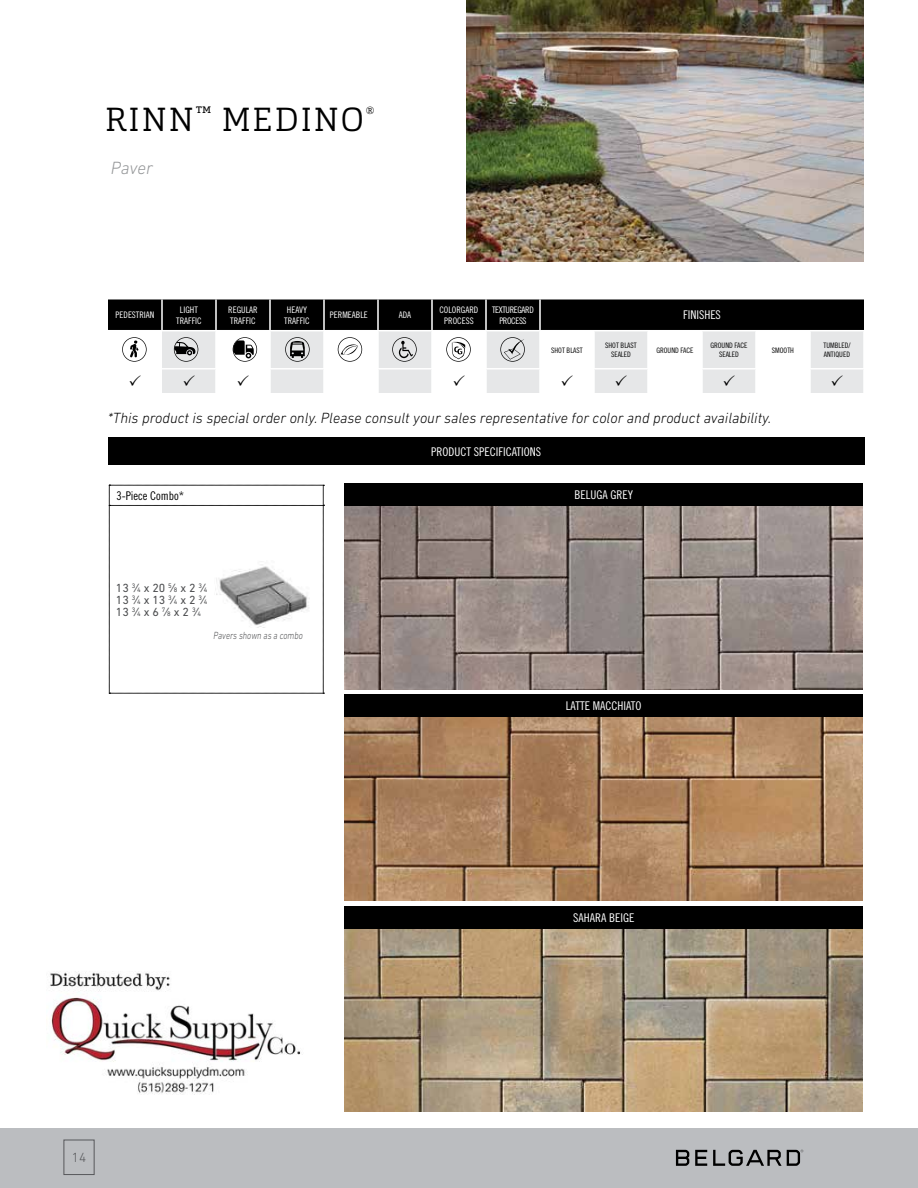
<style>
.page{position:relative;width:918px;height:1188px;background:#fff}
.page>*{position:absolute;margin:0;border:0;box-sizing:border-box;transform-origin:0 0}
.t1{font:300 33px "Cargan";letter-spacing:.06em;color:#000}
.t2{font:italic 300 18px "DIN Next LT Pro";letter-spacing:-.005em;color:#939597}
.t3{font:italic 300 15px "DIN Next LT Pro";color:#000}
.t4{font:300 13.5px "DIN Next LT Pro";color:#57585b}
.t5{font:12px "Trade Gothic Cond Eighteen";color:#fff}
.t6{font:12px/12px "DIN Next W1 G";color:#4c4d4f;text-align:justify}
.t7{font:12px "Trade Gothic Cond Eighteen";color:#000}
.t8{font:italic 300 10.5px "DIN Next W1 G";color:#4c4d4f;scale:.8 1}
.t9{font:300 10.5px "Cargan";color:#000}
.t10{font:9px/10.8px "Trade Gothic Cond Eighteen";color:#fff;text-align:center}
.t11{font:9px/10.8px "Trade Gothic Cond Eighteen";letter-spacing:-.04em;color:#fff;text-align:center}
.t12{font:7.5px/9px "Trade Gothic Cond Eighteen";color:#000;text-align:center}
.s1{font-size:6.6px}
</style>
<div class="page">
<div style="left:0;top:1128px;width:918px;height:60px;background:#bbbdc0"></div>
<div style="left:64px;top:1140px;width:31px;height:35px;border:1px solid #57585b"></div>
<svg style="left:676px;top:1150px;width:13px;height:16px"></svg>
<svg style="left:695px;top:1150px;width:12px;height:16px"></svg>
<svg style="left:713px;top:1150px;width:90px;height:16px"></svg>
<div style="left:108px;top:299px;width:756px;height:31px;background:#000"></div>
<svg style="left:162px;top:331px;width:701px;height:62px;fill:#e6e7e8"></svg>
<hr style="left:161px;top:299px;width:2px;height:31px;background:#fff">
<hr style="left:215px;top:299px;width:2px;height:31px;background:#fff">
<hr style="left:269px;top:299px;width:2px;height:31px;background:#fff">
<hr style="left:323px;top:299px;width:2px;height:31px;background:#fff">
<hr style="left:377px;top:299px;width:2px;height:31px;background:#fff">
<hr style="left:431px;top:299px;width:2px;height:31px;background:#fff">
<hr style="left:485px;top:299px;width:2px;height:31px;background:#fff">
<hr style="left:539px;top:299px;width:2px;height:31px;background:#fff">
<hr style="left:215px;top:331px;width:2px;height:37px;background:#fff">
<hr style="left:269px;top:331px;width:2px;height:37px;background:#fff">
<hr style="left:323px;top:331px;width:2px;height:37px;background:#fff">
<hr style="left:377px;top:331px;width:2px;height:37px;background:#fff">
<hr style="left:431px;top:331px;width:2px;height:37px;background:#fff">
<hr style="left:485px;top:331px;width:2px;height:37px;background:#fff">
<hr style="left:539px;top:331px;width:2px;height:37px;background:#fff">
<hr style="left:593px;top:331px;width:2px;height:37px;background:#fff">
<hr style="left:647px;top:331px;width:2px;height:37px;background:#fff">
<hr style="left:701px;top:331px;width:2px;height:37px;background:#fff">
<hr style="left:755px;top:331px;width:2px;height:37px;background:#fff">
<hr style="left:809px;top:331px;width:2px;height:37px;background:#fff">
<hr style="left:162px;top:368px;width:54px;height:2px;background:#fff">
<hr style="left:216px;top:368px;width:54px;height:2px;background:#fff">
<hr style="left:215px;top:370px;width:2px;height:23px;background:#fff">
<hr style="left:270px;top:368px;width:54px;height:2px;background:#fff">
<hr style="left:269px;top:370px;width:2px;height:23px;background:#fff">
<hr style="left:324px;top:368px;width:54px;height:2px;background:#fff">
<hr style="left:323px;top:370px;width:2px;height:23px;background:#fff">
<hr style="left:378px;top:368px;width:54px;height:2px;background:#fff">
<hr style="left:377px;top:370px;width:2px;height:23px;background:#fff">
<hr style="left:432px;top:368px;width:54px;height:2px;background:#fff">
<hr style="left:431px;top:370px;width:2px;height:23px;background:#fff">
<hr style="left:486px;top:368px;width:54px;height:2px;background:#fff">
<hr style="left:485px;top:370px;width:2px;height:23px;background:#fff">
<hr style="left:540px;top:368px;width:54px;height:2px;background:#fff">
<hr style="left:539px;top:370px;width:2px;height:23px;background:#fff">
<hr style="left:594px;top:368px;width:54px;height:2px;background:#fff">
<hr style="left:593px;top:370px;width:2px;height:23px;background:#fff">
<hr style="left:648px;top:368px;width:54px;height:2px;background:#fff">
<hr style="left:647px;top:370px;width:2px;height:23px;background:#fff">
<hr style="left:702px;top:368px;width:54px;height:2px;background:#fff">
<hr style="left:701px;top:370px;width:2px;height:23px;background:#fff">
<hr style="left:756px;top:368px;width:54px;height:2px;background:#fff">
<hr style="left:755px;top:370px;width:2px;height:23px;background:#fff">
<hr style="left:810px;top:368px;width:55px;height:2px;background:#fff">
<hr style="left:809px;top:370px;width:2px;height:23px;background:#fff">
<svg style="left:392px;top:337px;width:25px;height:25px"></svg>
<svg style="left:446px;top:337px;width:25px;height:25px"></svg>
<svg style="left:500px;top:337px;width:25px;height:25px"></svg>
<svg style="left:122px;top:337px;width:25px;height:25px"></svg>
<svg style="left:174px;top:337px;width:24px;height:25px"></svg>
<svg style="left:233px;top:337px;width:24px;height:25px"></svg>
<svg style="left:285px;top:337px;width:25px;height:25px"></svg>
<svg style="left:338px;top:337px;width:24px;height:25px"></svg>
<img style="left:466px;top:0;width:398px;height:262px">
<div style="left:108px;top:437px;width:756px;height:28px;background:#000"></div>
<svg style="left:109px;top:485px;width:215px;height:209px"></svg>
<img style="left:214px;top:560px;width:99px;height:67px">
<img style="left:345px;top:928px;width:518px;height:184px">
<div style="left:345px;top:906px;width:518px;height:22px;background:#000"></div>
<img style="left:345px;top:505px;width:518px;height:184px">
<div style="left:345px;top:483px;width:518px;height:22px;background:#000"></div>
<img style="left:345px;top:717px;width:518px;height:183px">
<div style="left:345px;top:695px;width:518px;height:22px;background:#000"></div>
<img style="left:50px;top:971px;width:250px;height:123px">
<svg style="left:184px;top:375px;width:11px;height:11px"></svg>
<svg style="left:238px;top:375px;width:11px;height:11px"></svg>
<svg style="left:454px;top:375px;width:11px;height:11px"></svg>
<svg style="left:562px;top:375px;width:11px;height:11px"></svg>
<svg style="left:616px;top:375px;width:11px;height:11px"></svg>
<svg style="left:724px;top:375px;width:11px;height:11px"></svg>
<svg style="left:832px;top:375px;width:11px;height:11px"></svg>
<h1 class="t1" style="left:105px;top:98px;width:260px">RINN<sup>™</sup> MEDINO</h1>
<p class="t9" style="left:366px;top:104px;width:10px">®</p>
<p class="t2" style="left:111px;top:157px;width:44px">Paver</p>
<p class="t10" style="left:116px;top:310px;width:40px">PEDESTRIAN</p>
<p class="t10" style="left:176px;top:304px;width:27px">LIGHT<br>TRAFFIC</p>
<p class="t10" style="left:228px;top:304px;width:31px;text-align:left">REGULAR<br>TRAFFIC</p>
<p class="t10" style="left:284px;top:304px;width:27px;text-align:left">HEAVY<br>TRAFFIC</p>
<p class="t10" style="left:330px;top:310px;width:39px">PERMEABLE</p>
<p class="t10" style="left:399px;top:310px;width:14px">ADA</p>
<p class="t10" style="left:439px;top:304px;width:40px">COLORGARD<br>PROCESS</p>
<p class="t11" style="left:492px;top:304px;width:43px">TEXTUREGARD<br>PROCESS</p>
<p class="t5" style="left:683px;top:308px;width:39px">FINISHES</p>
<p class="t12" style="left:551px;top:345px;width:33px">SHOT BLAST</p>
<p class="t12" style="left:605px;top:341px;width:33px">SHOT BLAST<br>SEALED</p>
<p class="t12" style="left:656px;top:345px;width:39px">GROUND FACE</p>
<p class="t12" style="left:710px;top:341px;width:39px">GROUND FACE<br>SEALED</p>
<p class="t12" style="left:772px;top:345px;width:24px">SMOOTH</p>
<p class="t12" style="left:823px;top:341px;width:29px;text-align:left">TUMBLED/<br>ANTIQUED</p>
<p class="t3" style="left:108px;top:409px;width:665px">*This product is special order only. Please consult your sales representative for color and product availability.</p>
<p class="t7" style="left:116px;top:489px;width:69px">3-Piece Combo*</p>
<p class="t6" style="left:116px;top:582px;width:93px">13 <sup>3</sup>⁄<span class="s1">4</span> x 20 <sup>5</sup>⁄<span class="s1">8</span> x 2 <sup>3</sup>⁄<span class="s1">4<br></span>13 <sup>3</sup>⁄<span class="s1">4</span> x 13 <sup>3</sup>⁄<span class="s1">4</span> x 2 <sup>3</sup>⁄<span class="s1">4<br></span>13 <sup>3</sup>⁄<span class="s1">4</span> x 6 <sup>7</sup>⁄<span class="s1">8</span> x 2 <sup>3</sup>⁄<span class="s1">4</span></p>
<p class="t8" style="left:214px;top:630px;width:113px">Pavers shown as a combo</p>
<p class="t5" style="left:431px;top:444px;width:112px">PRODUCT SPECIFICATIONS</p>
<p class="t5" style="left:574px;top:488px;width:60px">BELUGA GREY</p>
<p class="t5" style="left:566px;top:699px;width:77px">LATTE MACCHIATO</p>
<p class="t5" style="left:573px;top:910px;width:63px">SAHARA BEIGE</p>
<p class="t4" style="left:72px;top:1150px;width:16px">14</p>
</div>
